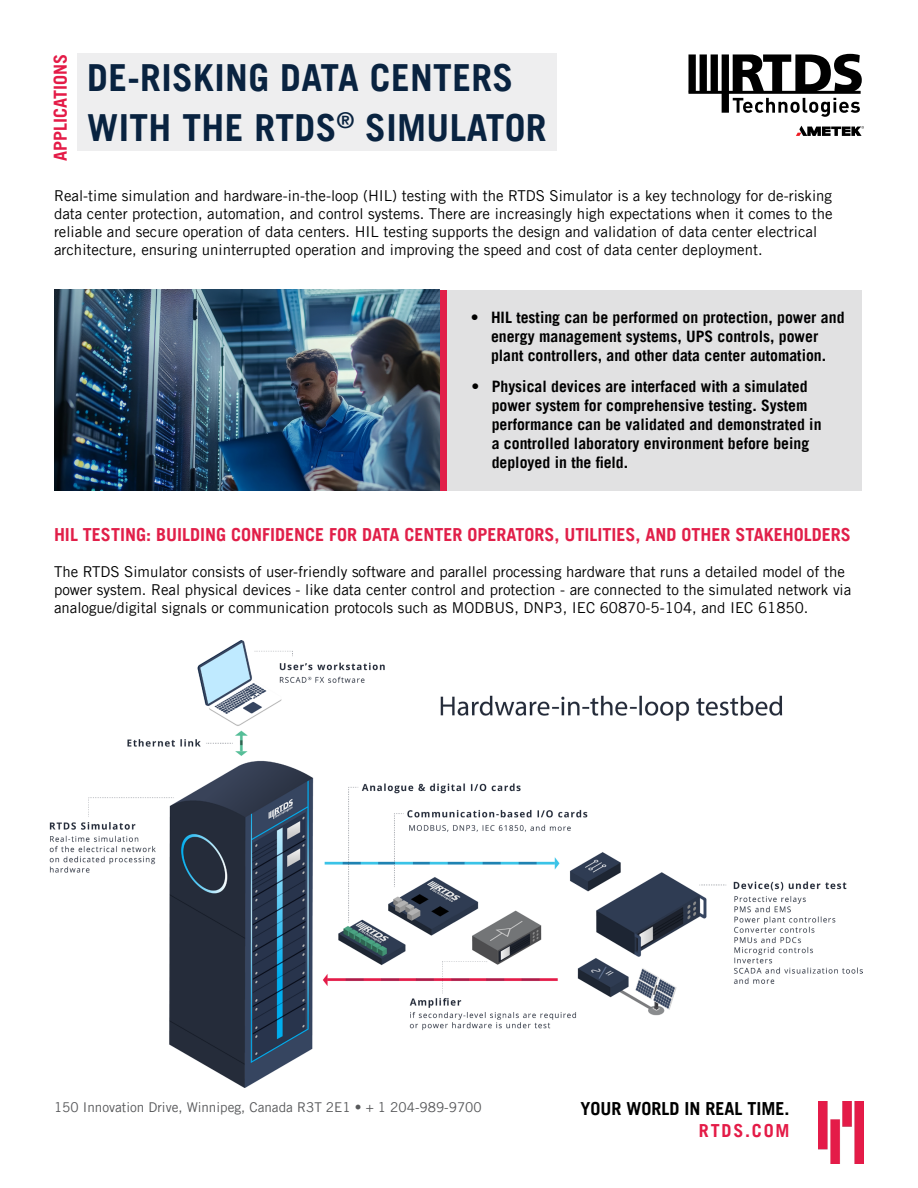
<style>
.page{position:relative;width:918px;height:1188px;background:#fff}
.page>*{position:absolute;margin:0;border:0;box-sizing:border-box;transform-origin:0 0}
.t1{font:700 37.35px/49.8px "Trade Gothic LT Pro";letter-spacing:.01em;color:#092340}
.t2{font:700 18px "Trade Gothic LT Pro";color:#e11f49}
.t3{font:700 18px "Trade Gothic LT Pro";color:#000}
.t4{font:700 18px "Trade Gothic LT Pro";color:#e41b47}
.t5{font:700 15.75px/18.9px "Trade Gothic LT Pro";color:#000;text-align:center}
.t6{font:15px/18px "Trade Gothic LT Pro";color:#000}
.t7{font:13.5px "Trade Gothic LT Pro";color:#58595b}
</style>
<div class="page">
<div style="left:77px;top:54px;width:480px;height:97px;background:#eeeeef"></div>
<svg style="left:688px;top:54px;width:174px;height:63px"></svg>
<svg style="left:796px;top:126px;width:68px;height:10px"></svg>
<img style="left:819px;top:1102px;width:45px;height:61px">
<div style="left:446px;top:290px;width:416px;height:201px;background:#e1e1e2"></div>
<img style="left:49px;top:641px;width:814px;height:447px">
<div style="left:439px;top:290px;width:8px;height:201px;background:#e11f49"></div>
<img style="left:54px;top:290px;width:385px;height:201px">
<p class="t4" style="left:50px;top:161px;width:109px;rotate:-90deg">APPLICATIONS</p>
<h1 class="t1" style="left:87px;top:52px;width:461px">DE-RISKING DATA CENTERS<br>WITH THE RTDS<sup>®</sup> SIMULATOR</h1>
<p class="t6" style="left:54px;top:187px;width:780px">Real-time simulation and hardware-in-the-loop (HIL) testing with the RTDS Simulator is a key technology for de-risking data center protection, automation, and control systems. There are increasingly high expectations when it comes to the reliable and secure operation of data centers. HIL testing supports the design and validation of data center electrical architecture, ensuring uninterrupted operation and improving the speed and cost of data center deployment.</p>
<p class="t5" style="left:471px;top:307px;width:375px">• HIL testing can be performed on protection, power and energy management systems, UPS controls, power<br>plant controllers, and other data center automation.</p>
<p class="t5" style="left:492px;top:377px;width:331px;text-align:left;text-indent:-20px">• Physical devices are interfaced with a simulated power system for comprehensive testing. System performance can be validated and demonstrated in a controlled laboratory environment before being deployed in the field.</p>
<p class="t2" style="left:54px;top:523px;width:798px">HIL TESTING: BUILDING CONFIDENCE FOR DATA CENTER OPERATORS, UTILITIES, AND OTHER STAKEHOLDERS</p>
<p class="t6" style="left:54px;top:562px;width:799px">The RTDS Simulator consists of user-friendly software and parallel processing hardware that runs a detailed model of the power system. Real physical devices - like data center control and protection - are connected to the simulated network via analogue/digital signals or communication protocols such as MODBUS, DNP3, IEC 60870-5-104, and IEC 61850.</p>
<p class="t7" style="left:54px;top:1099px;width:429px">150 Innovation Drive, Winnipeg, Canada R3T 2E1 • + 1 204-989-9700</p>
<p class="t3" style="left:580px;top:1097px;width:211px">YOUR WORLD IN REAL TIME.</p>
<p class="t4" style="left:699px;top:1119px;width:92px">RTDS.COM</p>
</div>
